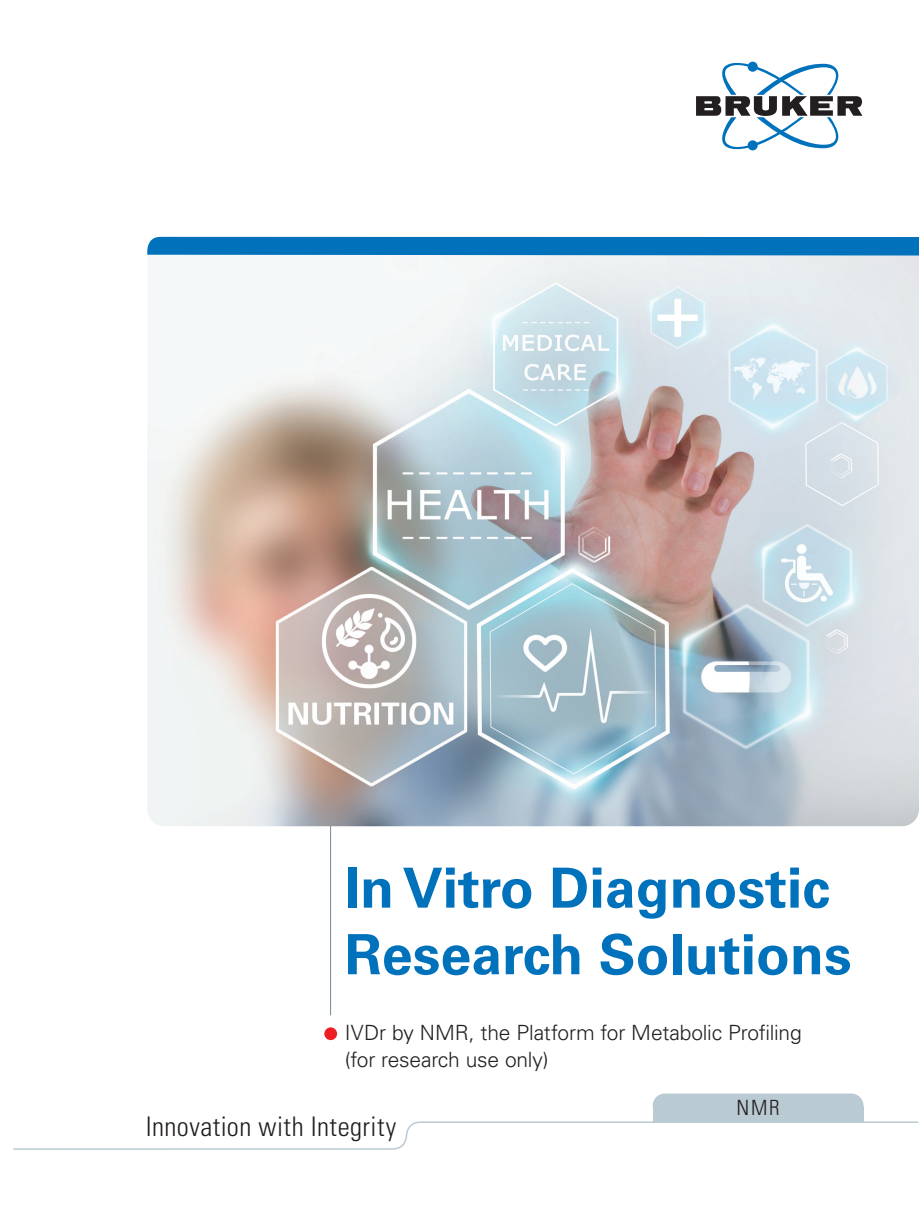
<style>
.page{position:relative;width:919px;height:1212px;background:#fff}
.page>*{position:absolute;margin:0;border:0;box-sizing:border-box;transform-origin:0 0}
.brochure_title-headl{font:700 55.5px/66.6px "Univers LT Std";color:#0072bc}
.brochure_title-claim{font:300 condensed 27px "Univers LT Std";letter-spacing:.015em;color:#231f20}
.brochure_title-appli{font:300 21px/27px "Univers LT Std";letter-spacing:-.01em;color:#231f20}
.brochure_title-techn{font:300 condensed 21px "Univers LT Std";color:#231f20}
</style>
<div class="page">
<hr style="left:330px;top:802px;width:1px;height:213px;background:#738a95">
<div style="left:324px;top:1027px;width:13px;height:13px;background:#ee1d23;border-radius:50%"></div>
<img style="left:147px;top:255px;width:771px;height:571px">
<svg style="left:696px;top:62px;width:166px;height:88px"></svg>
<div style="left:652px;top:1106px;width:211px;height:16px;background:#bacad2"></div>
<div style="left:652px;top:1093px;width:211px;height:25px;background:#bacad2;border-radius:12px"></div>
<svg style="left:13px;top:1121px;width:905px;height:29px"></svg>
<div style="left:147px;top:237px;width:771px;height:18px;background:#0072bc"></div>
<p class="brochure_title-headl" style="left:344px;top:855px;width:508px">In Vitro Diagnostic<br>Research Solutions</p>
<p class="brochure_title-appli" style="left:345px;top:1019px;width:458px">IVDr by NMR, the Platform for Metabolic Profiling (for research use only)</p>
<p class="brochure_title-techn" style="left:736px;top:1095px;width:45px">NMR</p>
<p class="brochure_title-claim" style="left:146px;top:1110px;width:252px">Innovation with Integrity</p>
</div>
